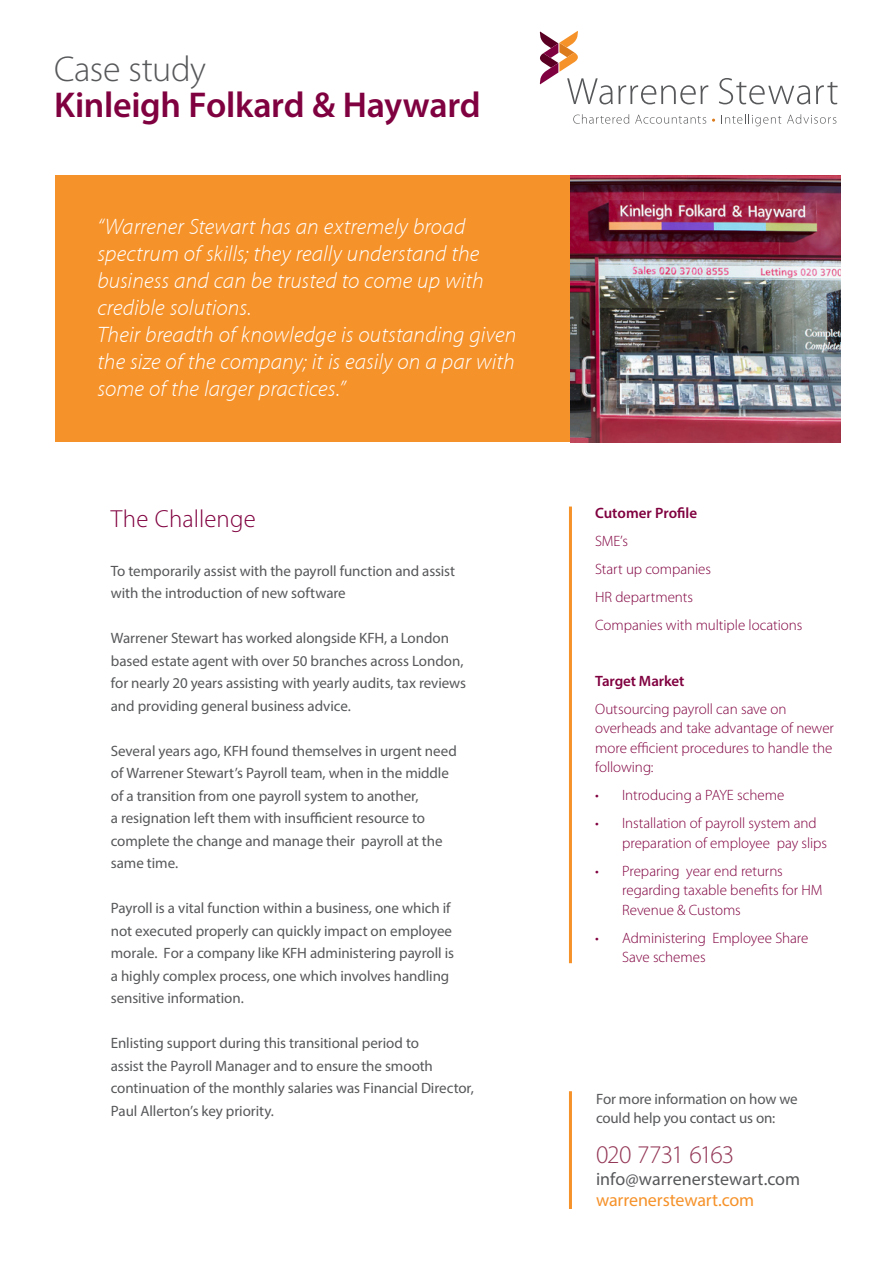
<style>
.page{position:relative;width:893px;height:1263px;background:#fff}
.page>*{position:absolute;margin:0;border:0;box-sizing:border-box;transform-origin:0 0}
.t1{font:600 36px "Myriad Pro";letter-spacing:-.01em;color:#80013f}
.t2{font:300 36px "Myriad Pro";letter-spacing:-.01em;color:#57585a}
.t3{font:300 25.5px "Myriad Pro";letter-spacing:-.04em;color:#943858}
.t4{font:300 24.75px "Myriad Pro";letter-spacing:.01em;color:#80013f}
.t5{font:italic 300 22.5px/27px "Adobe Corporate ID Myriad";letter-spacing:.005em;color:#fff}
.t6{font:18px "Myriad Pro";letter-spacing:.005em;color:#57585a}
.t7{font:18px "Myriad Pro";letter-spacing:-.005em;color:#f6922a}
.Main_copy{font:15px/22.5px "Myriad Pro";letter-spacing:-.005em;color:#57585a}
.t8{font:300 15px/19.5px "Myriad Pro";letter-spacing:-.005em;color:#80013f}
.t9{font:600 15px "Myriad Pro";letter-spacing:-.005em;color:#80013f}
</style>
<div class="page">
<div style="left:56px;top:175px;width:517px;height:267px;background:#f6922a"></div>
<img style="left:570px;top:175px;width:270px;height:267px">
<svg style="left:573px;top:114px;width:56px;height:10px"></svg>
<svg style="left:635px;top:115px;width:71px;height:9px"></svg>
<svg style="left:725px;top:114px;width:56px;height:12px"></svg>
<svg style="left:787px;top:114px;width:49px;height:10px"></svg>
<svg style="left:719px;top:78px;width:91px;height:26px"></svg>
<svg style="left:816px;top:82px;width:21px;height:22px"></svg>
<svg style="left:539px;top:31px;width:169px;height:73px"></svg>
<hr style="left:569px;top:506px;width:3px;height:457px;background:#f6922a">
<hr style="left:569px;top:1091px;width:3px;height:118px;background:#f6922a">
<p class="t2" style="left:54px;top:49px;width:154px">Case study</p>
<p class="t1" style="left:54px;top:82px;width:428px">Kinleigh Folkard &amp; Hayward</p>
<p class="t5" style="left:97px;top:214px;width:421px">“Warrener Stewart has an extremely broad spectrum of skills; they really understand the business and can be trusted to come up with credible solutions.<br>Their breadth of knowledge is outstanding given the size of the company; it is easily on a par with some of the larger practices.”</p>
<p class="t4" style="left:111px;top:505px;width:147px">The Challenge</p>
<p class="Main_copy" style="left:111px;top:559px;width:346px">To temporarily assist with the payroll function and assist with the introduction of new software</p>
<p class="Main_copy" style="left:111px;top:627px;width:357px">Warrener Stewart has worked alongside KFH, a London based estate agent with over 50 branches across London, for nearly 20 years assisting with yearly audits, tax reviews and providing general business advice.</p>
<p class="Main_copy" style="left:111px;top:739px;width:347px">Several years ago, KFH found themselves in urgent need of Warrener Stewart’s Payroll team, when in the middle of a transition from one payroll system to another,<br>a resignation left them with insufficient resource to complete the change and manage their payroll at the same time.</p>
<p class="Main_copy" style="left:111px;top:897px;width:345px">Payroll is a vital function within a business, one which if not executed properly can quickly impact on employee morale. For a company like KFH administering payroll is a highly complex process, one which involves handling sensitive information.</p>
<p class="Main_copy" style="left:111px;top:1032px;width:365px">Enlisting support during this transitional period to<br>assist the Payroll Manager and to ensure the smooth continuation of the monthly salaries was Financial Director, Paul Allerton’s key priority.</p>
<p class="t9" style="left:595px;top:503px;width:104px">Cutomer Profile</p>
<p class="t8" style="left:595px;top:531px;width:34px">SME’s</p>
<p class="t8" style="left:595px;top:559px;width:117px">Start up companies</p>
<p class="t8" style="left:595px;top:587px;width:99px">HR departments</p>
<p class="t8" style="left:595px;top:615px;width:209px">Companies with multiple locations</p>
<p class="t9" style="left:595px;top:671px;width:91px">Target Market</p>
<p class="t8" style="left:595px;top:699px;width:240px">Outsourcing payroll can save on overheads and take advantage of newer more efficient procedures to handle the following:</p>
<p class="t8" style="left:595px;top:786px;width:191px">• Introducing a PAYE scheme</p>
<p class="t8" style="left:622px;top:814px;width:206px;text-indent:-27px">• Installation of payroll system and preparation of employee pay slips</p>
<p class="t8" style="left:622px;top:861px;width:202px;text-indent:-27px">• Preparing year end returns regarding taxable benefits for HM<br>Revenue &amp; Customs</p>
<p class="t8" style="left:622px;top:928px;width:188px;text-indent:-27px">• Administering Employee Share<br>Save schemes</p>
<p class="Main_copy" style="left:596px;top:1089px;width:203px;line-height:19.5px">For more information on how we could help you contact us on:</p>
<p class="t3" style="left:596px;top:1140px;width:140px">020 7731 6163</p>
<p class="t6" style="left:596px;top:1168px;width:206px">info@warrenerstewart.com</p>
<p class="t7" style="left:596px;top:1189px;width:160px">warrenerstewart.com</p>
</div>
